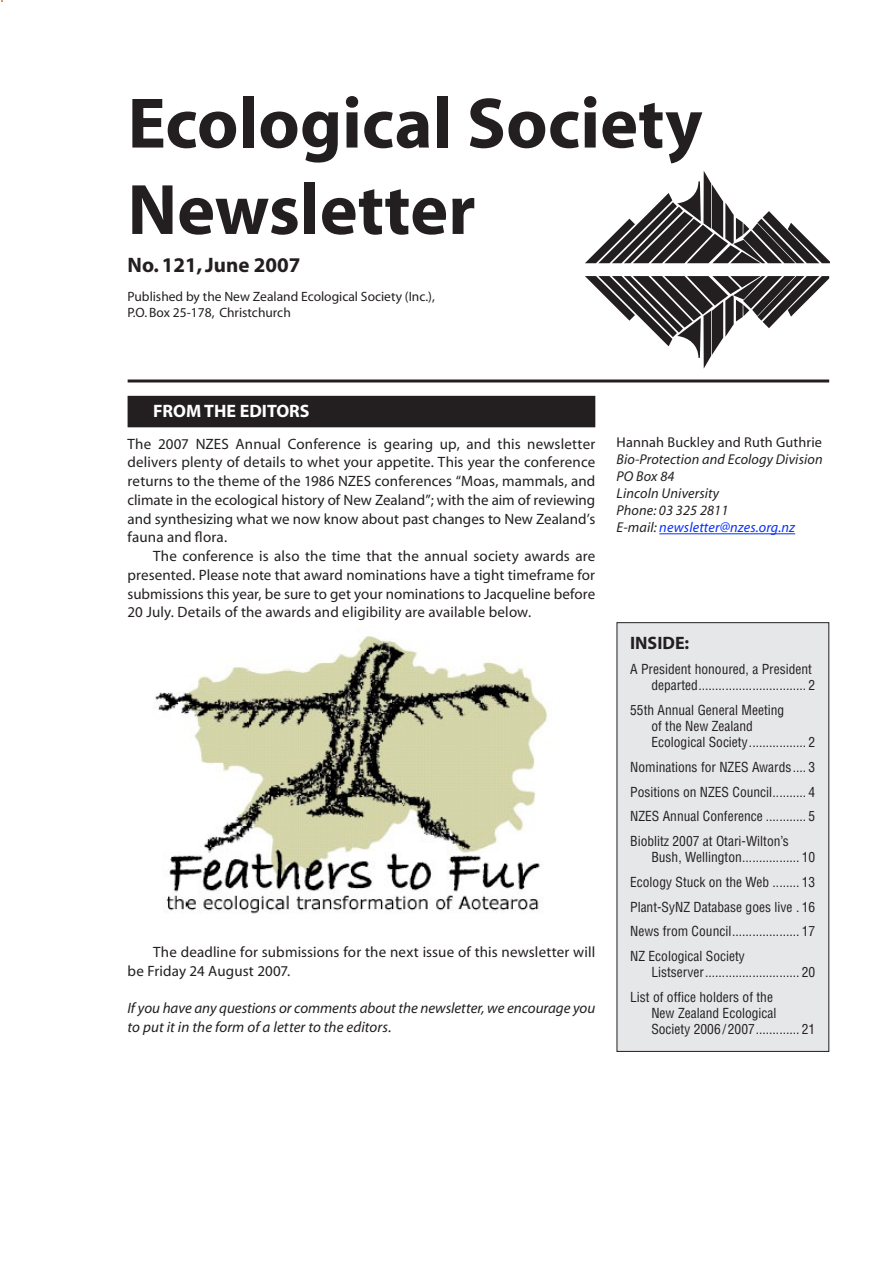
<style>
.page{position:relative;width:893px;height:1263px;background:#fff}
.page>*{position:absolute;margin:0;border:0;box-sizing:border-box;transform-origin:0 0}
.t1{font:700 72px/86.4px "Myriad";color:#231f20}
.t2{font:700 21px "Myriad";color:#231f20}
.t3{font:700 18px "Myriad";color:#fff}
.t4{font:700 18px "Myriad";color:#231f20}
.t5{font:15px/18.8px "Myriad";letter-spacing:.01em;color:#231f20;text-align:justify}
.t6{font:italic 15px/18.8px "Myriad";color:#231f20}
.t7{font:italic 14.25px/17.1px "Myriad";letter-spacing:.01em;color:#231f20}
.t8{font:14.25px "Myriad";letter-spacing:.01em;color:#231f20}
.t9{font:condensed 13.5px/24.8px "Helvetica";color:#231f20}
.t10{font:13.5px/16.2px "Myriad";color:#231f20}
.s1{color:#0930fb}
</style>
<div class="page">
<svg style="left:585px;top:276px;width:244px;height:93px"></svg>
<svg style="left:585px;top:171px;width:244px;height:92px"></svg>
<hr style="left:128px;top:379px;width:701px;height:3px;background:#231f20">
<div style="left:617px;top:623px;width:212px;height:428px;background:#e6e7e9"></div>
<div style="left:617px;top:622px;width:212px;height:430px;border:1px solid #231f20"></div>
<div style="left:128px;top:396px;width:467px;height:31px;background:#231f20"></div>
<img style="left:155px;top:636px;width:393px;height:278px">
<hr style="left:659px;top:533px;width:136px;height:1px;background:#0930fb">
<h1 class="t1" style="left:128px;top:83px;width:576px">Ecological Society<br>Newsletter</h1>
<h2 class="t2" style="left:128px;top:254px;width:174px">No. 121, June 2007</h2>
<p class="t10" style="left:128px;top:289px;width:309px">Published by the New Zealand Ecological Society (Inc.),<br>P.O. Box 25-178, Christchurch</p>
<p class="t3" style="left:153px;top:402px;width:158px">FROM THE EDITORS</p>
<p class="t5" style="left:128px;top:435px;width:469px">The 2007 NZES Annual Conference is gearing up, and this newsletter delivers plenty of details to whet your appetite. This year the conference returns to the theme of the 1986 NZES conferences “Moas, mammals, and climate in the ecological history of New Zealand”; with the aim of reviewing and synthesizing what we now know about past changes to New Zealand’s fauna and flora.</p>
<p class="t5" style="left:128px;top:547px;width:469px;text-indent:26px">The conference is also the time that the annual society awards are presented. Please note that award nominations have a tight timeframe for submissions this year, be sure to get your nominations to Jacqueline before 20 July. Details of the awards and eligibility are available below.</p>
<p class="t5" style="left:128px;top:943px;width:469px;text-indent:26px">The deadline for submissions for the next issue of this newsletter will be Friday 24 August 2007.</p>
<p class="t6" style="left:128px;top:1000px;width:469px">If you have any questions or comments about the newsletter, we encourage you to put it in the form of a letter to the editors.</p>
<p class="t8" style="left:617px;top:435px;width:207px">Hannah Buckley and Ruth Guthrie</p>
<p class="t7" style="left:617px;top:451px;width:208px">Bio-Protection and Ecology Division<br>PO Box 84<br>Lincoln University<br>Phone: 03 325 2811<br>E-mail: <span class="s1">newsletter@nzes.org.nz</span></p>
<p class="t4" style="left:630px;top:634px;width:61px">INSIDE:</p>
<p class="t9" style="left:630px;top:661px;width:187px;line-height:16.2px;text-align:right">A President honoured, a President departed................................ 2</p>
<p class="t9" style="left:651px;top:702px;width:165px;line-height:16.2px;text-indent:-21px">55th Annual General Meeting<br>of the New Zealand<br>Ecological Society................. 2</p>
<p class="t9" style="left:630px;top:754px;width:187px;text-align:justify">Nominations for NZES Awards.... 3<br>Positions on NZES Council.......... 4<br>NZES Annual Conference ............ 5<br>Bioblitz 2007 at Otari-Wilton’s</p>
<p class="t9" style="left:630px;top:845px;width:187px;text-align:justify;text-indent:21px">Bush, Wellington................. 10<br>Ecology Stuck on the Web ........ 13<br>Plant-SyNZ Database goes live . 16<br>News from Council.................... 17<br>NZ Ecological Society</p>
<p class="t9" style="left:630px;top:960px;width:187px;text-indent:21px">Listserver............................ 20<br>List of office holders of the</p>
<p class="t9" style="left:651px;top:1005px;width:165px;line-height:16.2px">New Zealand Ecological<br>Society 2006 /2007............. 21</p>
</div>
